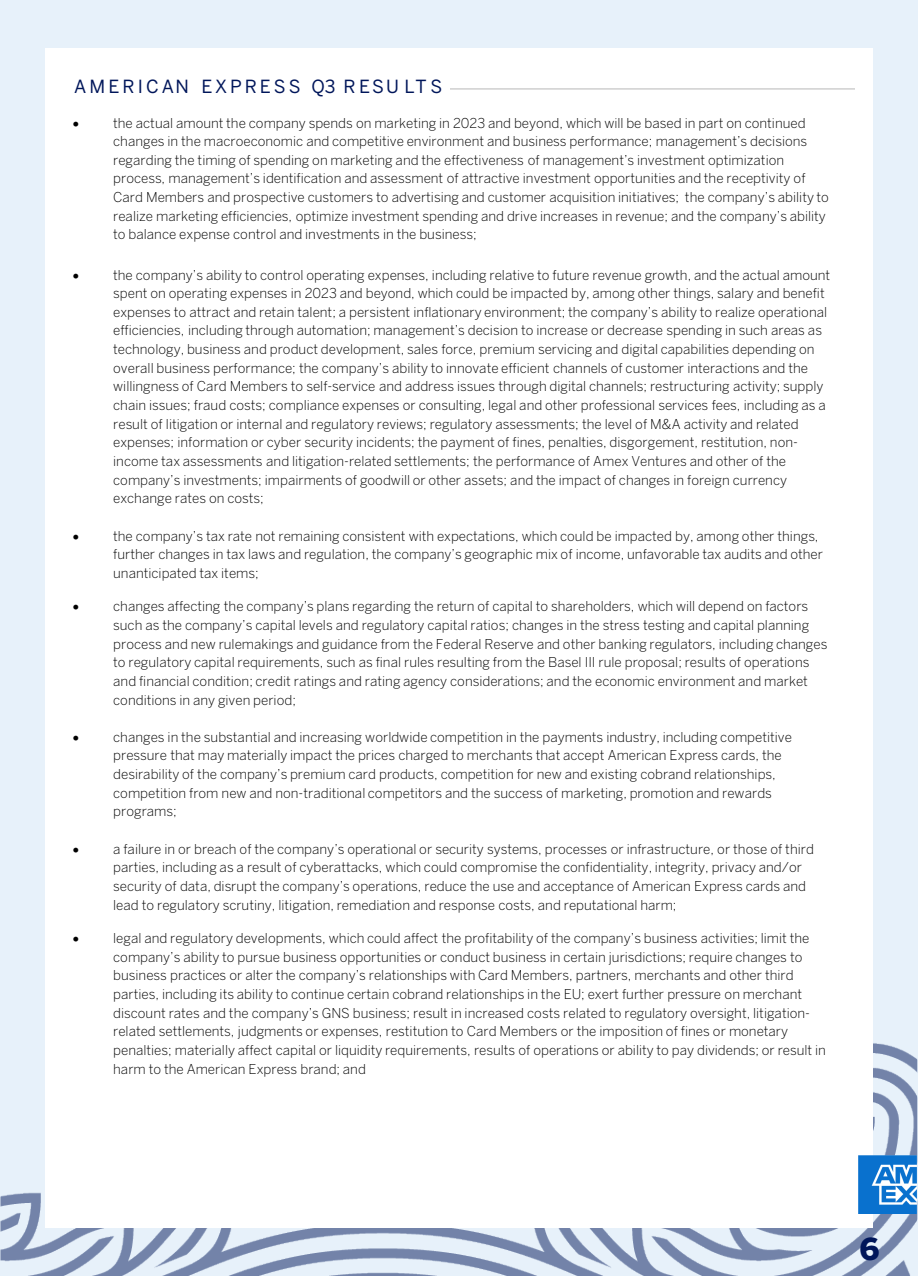
<style>
.page{position:relative;width:918px;height:1276px;background:#e7f1fa}
.page>*{position:absolute;margin:0;border:0;box-sizing:border-box;transform-origin:0 0}
.t1{font:900 30px "Benton Sans";color:#00165a}
.t2{font:18px "Benton Sans";letter-spacing:.165em;color:#00165a}
.t3{font:300 13.5px/18.6px "Benton Sans";color:#000}
.t4{font:13.5px "Symbol";color:#000}
</style>
<div class="page">
<img style="left:0;top:1043px;width:918px;height:233px">
<div style="left:45px;top:48px;width:828px;height:1179px;background:#fff"></div>
<hr style="left:450px;top:88px;width:405px;height:1px;background:#bfbfbf">
<img style="left:859px;top:1155px;width:58px;height:58px">
<p class="t2" style="left:74px;top:73px;width:370px">AMERICAN EXPRESS Q3 RESU LTS</p>
<p class="t4" style="left:73px;top:114px;width:8px">•</p>
<p class="t3" style="left:113px;top:113px;width:717px">the actual amount the company spends on marketing in 2023 and beyond, which will be based in part on continued changes in the macroeconomic and competitive environment and business performance; management’s decisions regarding the timing of spending on marketing and the effectiveness of management’s investment optimization process, management’s identification and assessment of attractive investment opportunities and the receptivity of Card Members and prospective customers to advertising and customer acquisition initiatives; the company’s ability to realize marketing efficiencies, optimize investment spending and drive increases in revenue; and the company’s ability to balance expense control and investments in the business;</p>
<p class="t4" style="left:73px;top:266px;width:8px">•</p>
<p class="t3" style="left:113px;top:265px;width:719px">the company’s ability to control operating expenses, including relative to future revenue growth, and the actual amount spent on operating expenses in 2023 and beyond, which could be impacted by, among other things, salary and benefit expenses to attract and retain talent; a persistent inflationary environment; the company’s ability to realize operational efficiencies, including through automation; management’s decision to increase or decrease spending in such areas as technology, business and product development, sales force, premium servicing and digital capabilities depending on overall business performance; the company’s ability to innovate efficient channels of customer interactions and the willingness of Card Members to self-service and address issues through digital channels; restructuring activity; supply chain issues; fraud costs; compliance expenses or consulting, legal and other professional services fees, including as a result of litigation or internal and regulatory reviews; regulatory assessments; the level of M&amp;A activity and related expenses; information or cyber security incidents; the payment of fines, penalties, disgorgement, restitution, non&shy;income tax assessments and litigation-related settlements; the performance of Amex Ventures and other of the company’s investments; impairments of goodwill or other assets; and the impact of changes in foreign currency exchange rates on costs;</p>
<p class="t4" style="left:73px;top:527px;width:8px">•</p>
<p class="t3" style="left:113px;top:525px;width:711px">the company’s tax rate not remaining consistent with expectations, which could be impacted by, among other things, further changes in tax laws and regulation, the company’s geographic mix of income, unfavorable tax audits and other unanticipated tax items;</p>
<p class="t4" style="left:73px;top:598px;width:8px">•</p>
<p class="t3" style="left:113px;top:596px;width:716px">changes affecting the company’s plans regarding the return of capital to shareholders, which will depend on factors such as the company’s capital levels and regulatory capital ratios; changes in the stress testing and capital planning process and new rulemakings and guidance from the Federal Reserve and other banking regulators, including changes to regulatory capital requirements, such as final rules resulting from the Basel III rule proposal; results of operations and financial condition; credit ratings and rating agency considerations; and the economic environment and market conditions in any given period;</p>
<p class="t4" style="left:73px;top:728px;width:8px">•</p>
<p class="t3" style="left:113px;top:727px;width:680px">changes in the substantial and increasing worldwide competition in the payments industry, including competitive pressure that may materially impact the prices charged to merchants that accept American Express cards, the desirability of the company’s premium card products, competition for new and existing cobrand relationships, competition from new and non-traditional competitors and the success of marketing, promotion and rewards programs;</p>
<p class="t4" style="left:73px;top:840px;width:8px">•</p>
<p class="t3" style="left:113px;top:838px;width:702px">a failure in or breach of the company’s operational or security systems, processes or infrastructure, or those of third parties, including as a result of cyberattacks, which could compromise the confidentiality, integrity, privacy and/or security of data, disrupt the company’s operations, reduce the use and acceptance of American Express cards and lead to regulatory scrutiny, litigation, remediation and response costs, and reputational harm;</p>
<p class="t4" style="left:73px;top:930px;width:8px">•</p>
<p class="t3" style="left:113px;top:928px;width:714px">legal and regulatory developments, which could affect the profitability of the company’s business activities; limit the company’s ability to pursue business opportunities or conduct business in certain jurisdictions; require changes to business practices or alter the company’s relationships with Card Members, partners, merchants and other third parties, including its ability to continue certain cobrand relationships in the EU; exert further pressure on merchant discount rates and the company’s GNS business; result in increased costs related to regulatory oversight, litigation&shy;related settlements, judgments or expenses, restitution to Card Members or the imposition of fines or monetary penalties; materially affect capital or liquidity requirements, results of operations or ability to pay dividends; or result in harm to the American Express brand; and</p>
<h1 class="t1" style="left:860px;top:1226px;width:22px">6</h1>
</div>
